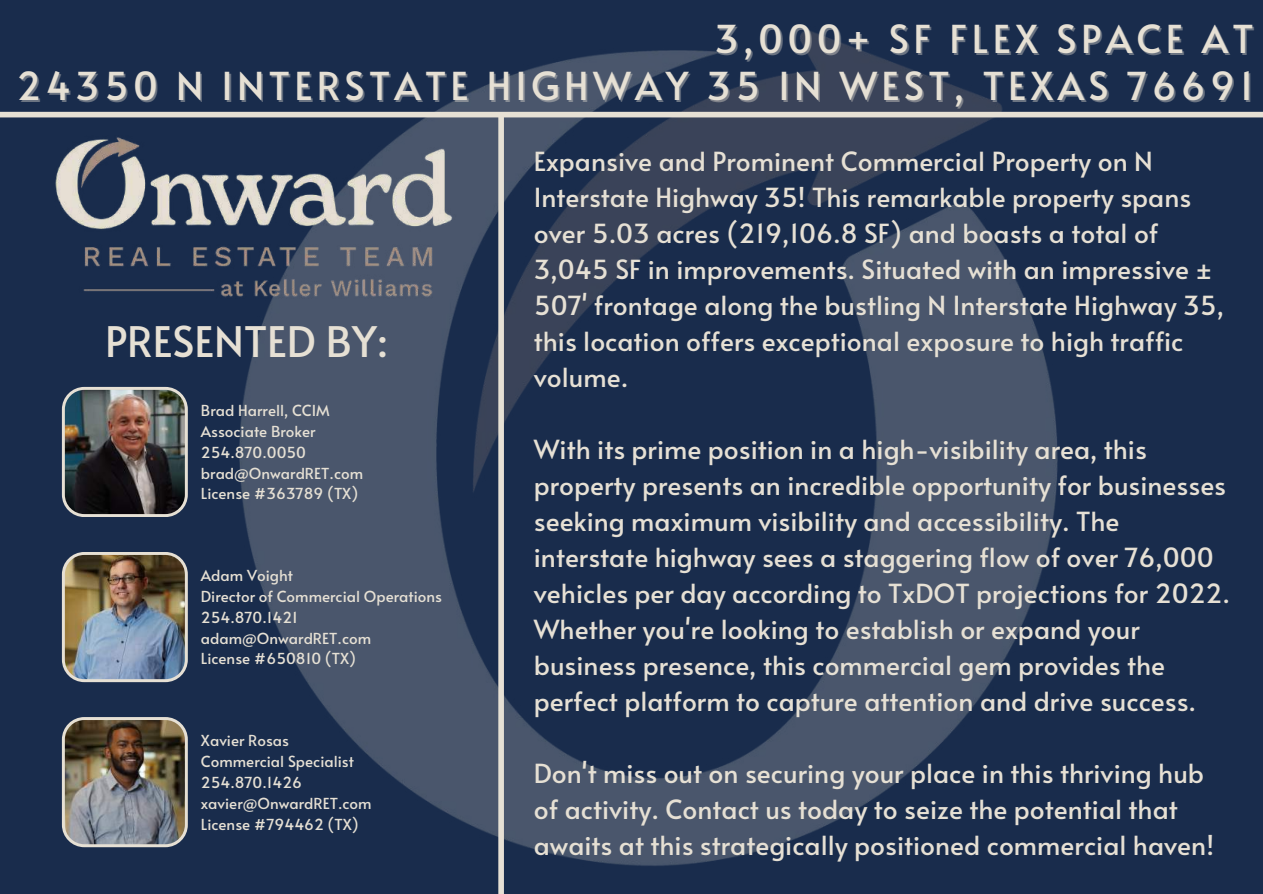
<style>
.page{position:relative;width:1263px;height:894px;background:#fff}
.page>*{position:absolute;margin:0;border:0;box-sizing:border-box;transform-origin:0 0}
.t1{font:42px "Alata";color:#e6e0d4}
.t2{font:38.4px/47.2px "Alata";letter-spacing:.115em;color:#e6e0d4;text-align:right}
.t3{font:26.25px/36px "Alata";color:#e6e0d4}
.t4{font:15.15px/20.9px "Alata";color:#e6e0d4}
</style>
<div class="page">
<div style="left:0;top:0;width:1263px;height:893px;background:#192c4c"></div>
<img style="left:89px;top:30px;width:1117px;height:836px">
<div style="left:498px;top:115px;width:6px;height:778px;background:#e6e0d4"></div>
<div style="left:0;top:112px;width:1263px;height:5px;background:#e6e0d4"></div>
<img style="left:62px;top:387px;width:126px;height:130px">
<img style="left:62px;top:552px;width:126px;height:130px">
<img style="left:0;top:117px;width:504px;height:214px">
<img style="left:62px;top:716px;width:126px;height:131px">
<h2 class="t2" style="left:17px;top:14px;width:1238px">3,000+ SF FLEX SPACE AT<br>24350 N INTERSTATE HIGHWAY 35 IN WEST, TEXAS 76691</h2>
<h1 class="t1" style="left:105px;top:310px;width:285px">PRESENTED BY:</h1>
<p class="t4" style="left:201px;top:399px;width:164px">Brad Harrell, CCIM<br>Associate Broker<br>254.870.0050 brad@OnwardRET.com<br>License #363789 (TX)</p>
<p class="t4" style="left:201px;top:564px;width:243px">Adam Voight<br>Director of Commercial Operations<br>254.870.1421 adam@OnwardRET.com<br>License #650810 (TX)</p>
<p class="t4" style="left:201px;top:729px;width:172px">Xavier Rosas<br>Commercial Specialist<br>254.870.1426 xavier@OnwardRET.com<br>License #794462 (TX)</p>
<p class="t3" style="left:534px;top:142px;width:692px">Expansive and Prominent Commercial Property on N Interstate Highway 35! This remarkable property spans over 5.03 acres (219,106.8 SF) and boasts a total of 3,045 SF in improvements. Situated with an impressive ± 507' frontage along the bustling N Interstate Highway 35, this location offers exceptional exposure to high traffic volume.</p>
<p class="t3" style="left:534px;top:430px;width:698px">With its prime position in a high-visibility area, this property presents an incredible opportunity for businesses seeking maximum visibility and accessibility. The interstate highway sees a staggering flow of over 76,000 vehicles per day according to TxDOT projections for 2022.<br>Whether you're looking to establish or expand your business presence, this commercial gem provides the perfect platform to capture attention and drive success.</p>
<p class="t3" style="left:534px;top:754px;width:682px">Don't miss out on securing your place in this thriving hub of activity. Contact us today to seize the potential that awaits at this strategically positioned commercial haven!</p>
</div>
